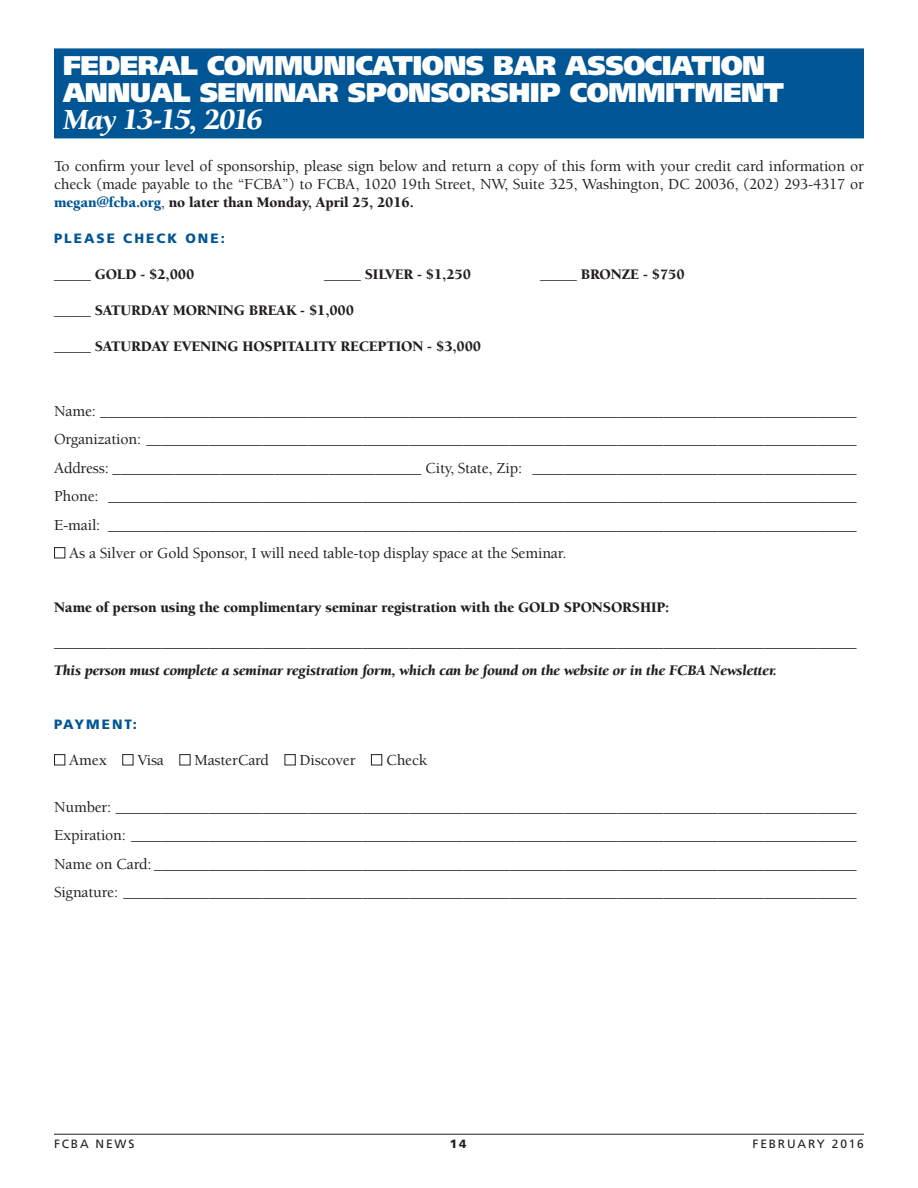
<style>
.page{position:relative;width:918px;height:1188px;background:#fff}
.page>*{position:absolute;margin:0;border:0;box-sizing:border-box;transform-origin:0 0}
.Section_Head{font:italic 900 30px "Berkeley";letter-spacing:-.06em;color:#fff}
.Section_Head-2{font:900 27px "Frutiger";letter-spacing:-.02em;color:#fff}
.Form_Fillout_1{font:500 15.75px/18px "Berkeley";letter-spacing:-.01em;color:#231f20}
.t1{font:900 15px "Berkeley";letter-spacing:-.01em;color:#231f20}
.t2{font:italic 900 15px "Berkeley";letter-spacing:-.01em;color:#231f20}
.Normal_Subhead{font:900 13.5px "Frutiger";letter-spacing:.15em;color:#005595}
.t3{font:12px "Frutiger";letter-spacing:.15em;color:#231f20}
.t4{font:900 12px "Frutiger";color:#231f20}
.s1{color:#005595}
.s2{font-weight:500;font-size:15.75px}
</style>
<div class="page">
<hr style="left:54px;top:1134px;width:810px;height:1px;background:#231f20">
<div style="left:54px;top:48px;width:810px;height:36px;background:#005595"></div>
<div style="left:54px;top:75px;width:810px;height:36px;background:#005595"></div>
<div style="left:54px;top:102px;width:810px;height:36px;background:#005595"></div>
<div style="left:54px;top:547px;width:11px;height:11px;border:1px solid #231f20"></div>
<div style="left:54px;top:754px;width:11px;height:11px;border:1px solid #231f20"></div>
<div style="left:122px;top:754px;width:11px;height:11px;border:1px solid #231f20"></div>
<div style="left:179px;top:754px;width:11px;height:11px;border:1px solid #231f20"></div>
<div style="left:285px;top:754px;width:11px;height:11px;border:1px solid #231f20"></div>
<div style="left:371px;top:754px;width:11px;height:11px;border:1px solid #231f20"></div>
<p class="Section_Head-2" style="left:63px;top:49px;width:704px">FEDERAL COMMUNICATIONS BAR ASSOCIATION</p>
<p class="Section_Head-2" style="left:63px;top:76px;width:723px">ANNUAL SEMINAR SPONSORSHIP COMMITMENT</p>
<p class="Section_Head" style="left:63px;top:104px;width:201px">May 13-15, 2016</p>
<p class="Form_Fillout_1" style="left:54px;top:157px;width:812px">To confirm your level of sponsorship, please sign below and return a copy of this form with your credit card information or check (made payable to the “FCBA”) to FCBA, 1020 19th Street, NW, Suite 325, Washington, DC 20036, (202) 293-4317 or</p>
<p class="t1" style="left:54px;top:194px;width:361px"><span class="s1">megan@fcba.org</span><span class="s2">,</span> no later than Monday, April 25, 2016.</p>
<p class="Normal_Subhead" style="left:54px;top:230px;width:172px">PLEASE CHECK ONE:</p>
<p class="t1" style="left:54px;top:266px;width:142px">_____ GOLD - $2,000</p>
<p class="t1" style="left:324px;top:266px;width:149px">_____ SILVER - $1,250</p>
<p class="t1" style="left:540px;top:266px;width:146px">_____ BRONZE - $750</p>
<p class="t1" style="left:54px;top:302px;width:302px">_____ SATURDAY MORNING BREAK - $1,000</p>
<p class="t1" style="left:54px;top:338px;width:429px">_____ SATURDAY EVENING HOSPITALITY RECEPTION - $3,000</p>
<p class="Form_Fillout_1" style="left:54px;top:402px;width:804px">Name: __________________________________________________________________________________________________</p>
<p class="Form_Fillout_1" style="left:54px;top:430px;width:804px">Organization: ____________________________________________________________________________________________</p>
<p class="Form_Fillout_1" style="left:54px;top:459px;width:804px">Address: ________________________________________ City, State, Zip: __________________________________________</p>
<p class="Form_Fillout_1" style="left:54px;top:487px;width:804px">Phone: _________________________________________________________________________________________________</p>
<p class="Form_Fillout_1" style="left:54px;top:516px;width:804px">E-mail: _________________________________________________________________________________________________</p>
<p class="Form_Fillout_1" style="left:69px;top:544px;width:499px">As a Silver or Gold Sponsor, I will need table-top display space at the Seminar.</p>
<p class="t1" style="left:54px;top:599px;width:617px">Name of person using the complimentary seminar registration with the GOLD SPONSORSHIP:</p>
<p class="Form_Fillout_1" style="left:54px;top:633px;width:804px">________________________________________________________________________________________________________</p>
<p class="t2" style="left:54px;top:662px;width:725px">This person must complete a seminar registration form, which can be found on the website or in the FCBA Newsletter.</p>
<p class="Normal_Subhead" style="left:54px;top:716px;width:85px">PAYMENT:</p>
<p class="Form_Fillout_1" style="left:69px;top:751px;width:39px">Amex</p>
<p class="Form_Fillout_1" style="left:137px;top:751px;width:28px">Visa</p>
<p class="Form_Fillout_1" style="left:194px;top:751px;width:76px">MasterCard</p>
<p class="Form_Fillout_1" style="left:300px;top:751px;width:58px">Discover</p>
<p class="Form_Fillout_1" style="left:386px;top:751px;width:43px">Check</p>
<p class="Form_Fillout_1" style="left:54px;top:798px;width:804px">Number: ________________________________________________________________________________________________</p>
<p class="Form_Fillout_1" style="left:54px;top:826px;width:804px">Expiration: ______________________________________________________________________________________________</p>
<p class="Form_Fillout_1" style="left:54px;top:855px;width:804px">Name on Card: ___________________________________________________________________________________________</p>
<p class="Form_Fillout_1" style="left:54px;top:883px;width:804px">Signature: _______________________________________________________________________________________________</p>
<p class="t3" style="left:54px;top:1137px;width:82px">FCBA NEWS</p>
<p class="t4" style="left:450px;top:1137px;width:18px">14</p>
<p class="t3" style="left:753px;top:1137px;width:113px">FEBRUARY 2016</p>
</div>
